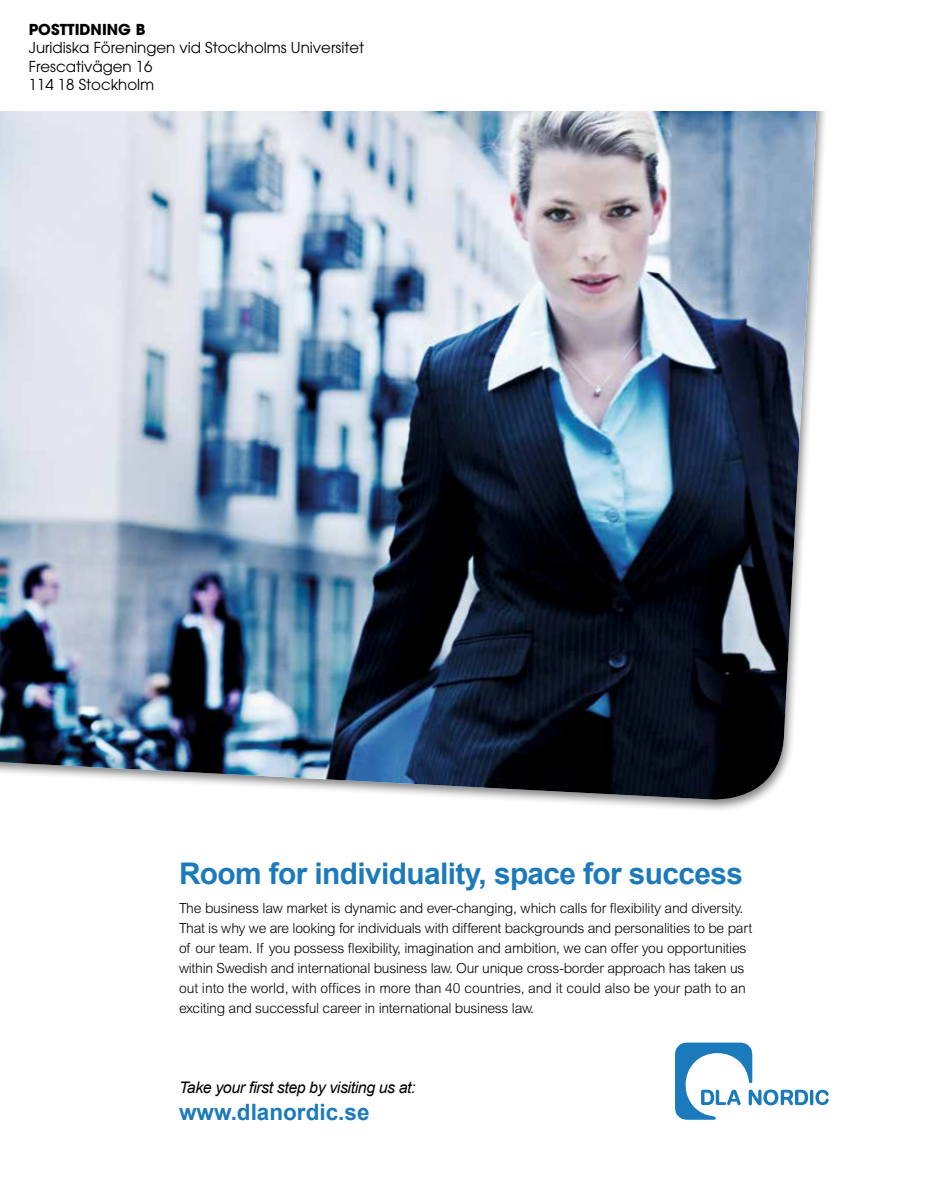
<style>
.page{position:relative;width:936px;height:1191px;background:#fff}
.page>*{position:absolute;margin:0;border:0;box-sizing:border-box;transform-origin:0 0}
.t1{font:700 29.85px "Arial";letter-spacing:-.02em;color:#1b7abb}
.t2{font:700 22.5px "Arial";color:#1b7abb}
.t3{font:italic 15.9px "Arial";letter-spacing:-.025em;color:#000}
.t4{font:15px/18px "Avant Garde";color:#000}
.t5{font:700 15px "Avant Garde";color:#000}
.t6{font:300 13.95px/20px "Arial";letter-spacing:-.02em;color:#000}
</style>
<div class="page">
<img style="left:0;top:111px;width:823px;height:692px">
<svg style="left:675px;top:1042px;width:153px;height:77px"></svg>
<p class="t5" style="left:29px;top:20px;width:11px">POS</p>
<p class="t5" style="left:60px;top:20px;width:87px">TTIDNING B</p>
<p class="t4" style="left:29px;top:39px;width:337px">Juridiska Föreningen vid Stockholms Universitet<br>Frescativägen 16<br>114 18 Stockholm</p>
<h1 class="t1" style="left:179px;top:854px;width:565px">Room for individuality, space for success</h1>
<p class="t6" style="left:179px;top:898px;width:575px">The business law market is dynamic and ever-changing, which calls for flexibility and diversity.<br>That is why we are looking for individuals with different backgrounds and personalities to be part of our team. If you possess flexibility, imagination and ambition, we can offer you opportunities within Swedish and international business law. Our unique cross-border approach has taken us out into the world, with offices in more than 40 countries, and it could also be your path to an exciting and successful career in international business law.</p>
<p class="t3" style="left:179px;top:1076px;width:238px">Take your first step by visiting us at:</p>
<h2 class="t2" style="left:179px;top:1097px;width:192px">www.dlanordic.se</h2>
</div>
